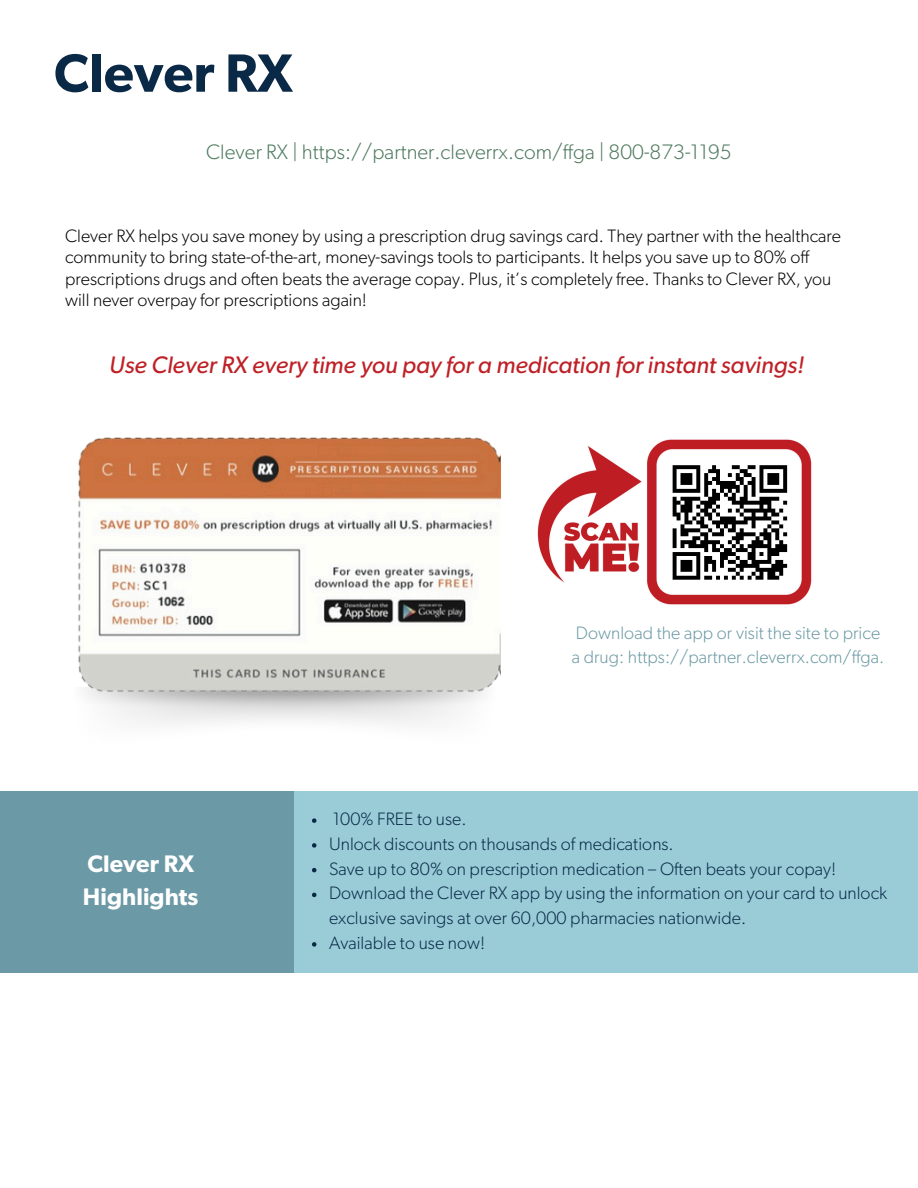
<style>
.page{position:relative;width:918px;height:1188px;background:#fff}
.page>*{position:absolute;margin:0;border:0;box-sizing:border-box;transform-origin:0 0}
.t1{font:600 54px "Gibson";color:#092947}
.t2{font:italic 24px "Gibson";color:#bf2026}
.t3{font:600 24px/32.7px "Gibson";letter-spacing:.005em;color:#fff}
.t4{font:300 21px "Gibson";letter-spacing:.005em;color:#4c785b}
.t5{font:300 18px/21.3px "Gibson";color:#000}
.t6{font:300 18px/24.8px "Gibson";letter-spacing:.005em;color:#092947}
.t7{font:300 18px "Gibson";letter-spacing:.005em;color:#6b99a5}
</style>
<div class="page">
<img style="left:76px;top:437px;width:424px;height:257px">
<div style="left:0;top:791px;width:297px;height:182px;background:#6b99a5"></div>
<div style="left:294px;top:791px;width:624px;height:182px;background:#9accd8"></div>
<svg style="left:312px;top:818px;width:4px;height:5px"></svg>
<svg style="left:312px;top:843px;width:4px;height:5px"></svg>
<svg style="left:312px;top:868px;width:4px;height:4px"></svg>
<svg style="left:312px;top:893px;width:4px;height:4px"></svg>
<svg style="left:312px;top:942px;width:4px;height:5px"></svg>
<img style="left:537px;top:439px;width:275px;height:166px">
<div style="left:665px;top:457px;width:130px;height:131px;background:#fff"></div>
<svg style="left:672px;top:465px;width:116px;height:115px"></svg>
<h2 class="t1" style="left:54px;top:49px;width:240px">Clever RX</h2>
<p class="t4" style="left:206px;top:142px;width:527px">Clever RX | https://partner.cleverrx.com/ffga | 800-873-1195</p>
<p class="t5" style="left:65px;top:226px;width:777px">Clever RX helps you save money by using a prescription drug savings card. They partner with the healthcare community to bring state-of-the-art, money-savings tools to participants. It helps you save up to 80% off prescriptions drugs and often beats the average copay. Plus, it’s completely free. Thanks to Clever RX, you will never overpay for prescriptions again!</p>
<p class="t2" style="left:109px;top:354px;width:696px">Use Clever RX every time you pay for a medication for instant savings!</p>
<h4 class="t3" style="left:83px;top:849px;width:117px">Clever RX<br>Highlights</h4>
<p class="t7" style="left:576px;top:624px;width:306px">Download the app or visit the site to price</p>
<p class="t7" style="left:572px;top:649px;width:314px">a drug: https://partner.cleverrx.com/ffga.</p>
<p class="t6" style="left:333px;top:807px;width:135px">100% FREE to use.</p>
<h3 class="t6" style="left:329px;top:832px;width:346px">Unlock discounts on thousands of medications.</h3>
<p class="t6" style="left:329px;top:857px;width:509px">Save up to 80% on prescription medication – Often beats your copay!</p>
<p class="t6" style="left:329px;top:882px;width:560px">Download the Clever RX app by using the information on your card to unlock exclusive savings at over 60,000 pharmacies nationwide.</p>
<p class="t6" style="left:329px;top:931px;width:158px">Available to use now!</p>
</div>
